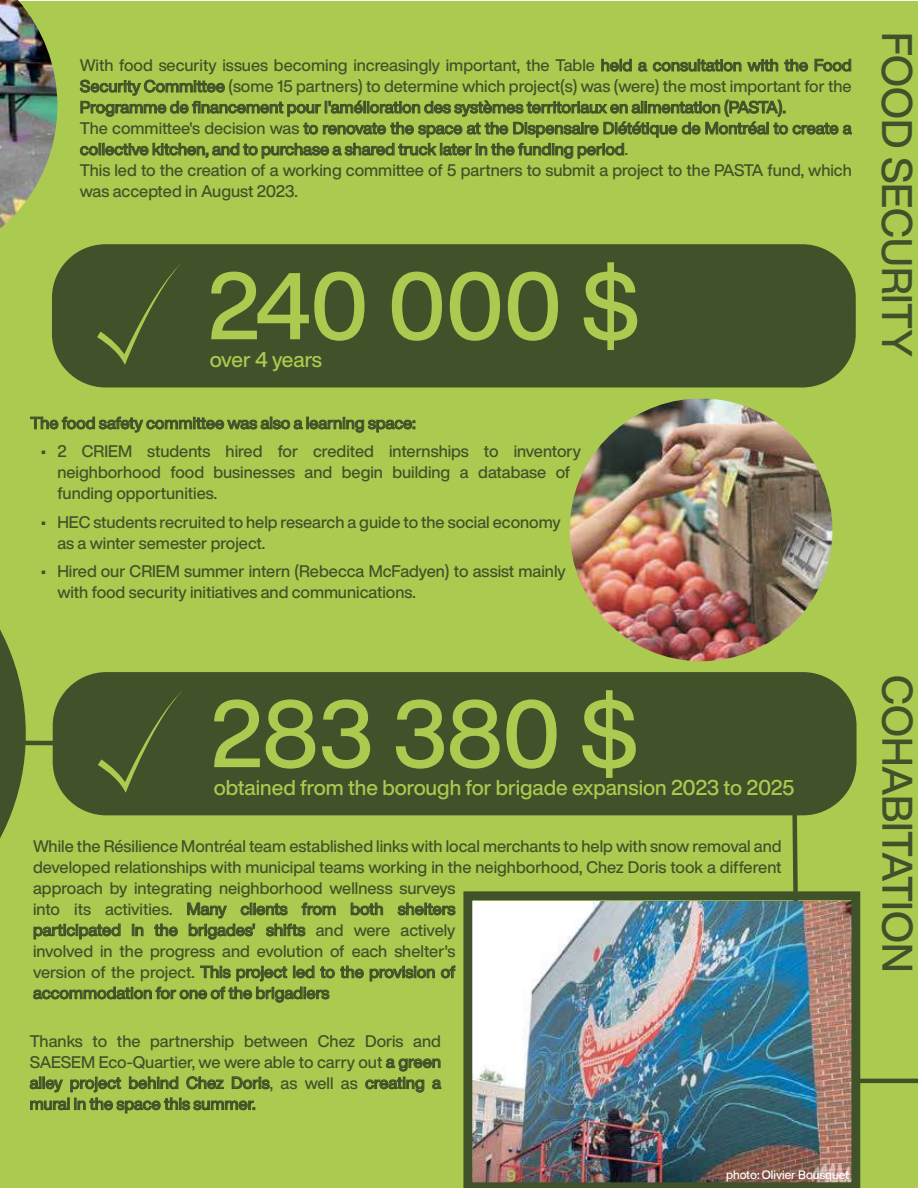
<style>
.page{position:relative;width:918px;height:1188px;background:#fff}
.page>*{position:absolute;margin:0;border:0;box-sizing:border-box;transform-origin:0 0}
.t1{font:500 93px "Helvetica Now Display";letter-spacing:-.005em;color:#aacb50}
.t2{font:500 42px "Helvetica Now Display";color:#405229}
.t3{font:500 25.65px "Helvetica Now Display";color:#aacb50}
.t4{font:500 21px "Helvetica Now Display";letter-spacing:-.005em;color:#aacb50}
.t5{font:500 21px "Helvetica Now Display";letter-spacing:-.025em;color:#aacb50}
.t6{font:500 16.5px/21px "Helvetica Now Display";color:#405229}
.t7{font:500 15px "Helvetica Now Display";color:#aacb50}
.t8{font:500 12px "Helvetica Now Display";color:#fff}
</style>
<div class="page">
<div style="left:0;top:1px;width:918px;height:1187px;background:#aacb50"></div>
<hr style="left:798px;top:1079px;width:120px;height:4px;background:#405229">
<svg style="left:26px;top:738px;width:775px;height:199px"></svg>
<svg style="left:601px;top:59px;width:31px;height:13px"></svg>
<svg style="left:638px;top:59px;width:170px;height:13px"></svg>
<svg style="left:814px;top:59px;width:38px;height:13px"></svg>
<svg style="left:80px;top:79px;width:772px;height:80px"></svg>
<svg style="left:30px;top:416px;width:385px;height:17px"></svg>
<svg style="left:350px;top:902px;width:33px;height:14px"></svg>
<svg style="left:397px;top:902px;width:59px;height:14px"></svg>
<svg style="left:33px;top:923px;width:88px;height:17px"></svg>
<svg style="left:132px;top:924px;width:12px;height:12px"></svg>
<svg style="left:154px;top:923px;width:24px;height:14px"></svg>
<svg style="left:187px;top:901px;width:149px;height:39px"></svg>
<svg style="left:441px;top:965px;width:15px;height:14px"></svg>
<svg style="left:33px;top:965px;width:402px;height:38px"></svg>
<svg style="left:365px;top:1058px;width:77px;height:35px"></svg>
<svg style="left:29px;top:1076px;width:241px;height:38px"></svg>
<div style="left:53px;top:672px;width:804px;height:143px;background:#405229;border-radius:54px"></div>
<svg style="left:98px;top:691px;width:84px;height:102px"></svg>
<div style="left:52px;top:244px;width:804px;height:143px;background:#405229;border-radius:54px"></div>
<svg style="left:97px;top:264px;width:83px;height:101px"></svg>
<img style="left:570px;top:399px;width:262px;height:262px;border-radius:129px">
<img style="left:463px;top:891px;width:397px;height:297px">
<svg style="left:0;top:629px;width:26px;height:209px"></svg>
<img style="left:0;top:0;width:57px;height:229px">
<p class="t6" style="left:80px;top:55px;width:773px">With food security issues becoming increasingly important, the Table held a consultation with the Food Security Committee (some 15 partners) to determine which project(s) was (were) the most important for the Programme de financement pour l'amélioration des systèmes territoriaux en alimentation (PASTA).<br>The committee's decision was to renovate the space at the Dispensaire Diététique de Montréal to create a collective kitchen, and to purchase a shared truck later in the funding period.<br>This led to the creation of a working committee of 5 partners to submit a project to the PASTA fund, which was accepted in August 2023.</p>
<h1 class="t1" style="left:207px;top:242px;width:434px">240 000 $</h1>
<p class="t5" style="left:210px;top:345px;width:114px">over 4 years</p>
<h3 class="t3" style="left:245px;top:338px;width:121px">pour 4 ans</h3>
<p class="t6" style="left:30px;top:412px;width:387px">The food safety committee was also a learning space:</p>
<p class="t6" style="left:57px;top:441px;width:525px;text-indent:-17px">• 2 CRIEM students hired for credited internships to inventory neighborhood food businesses and begin building a database of funding opportunities.</p>
<p class="t6" style="left:57px;top:511px;width:505px;text-indent:-17px">• HEC students recruited to help research a guide to the social economy as a winter semester project.</p>
<p class="t6" style="left:57px;top:561px;width:510px;text-indent:-17px">• Hired our CRIEM summer intern (Rebecca McFadyen) to assist mainly with food security initiatives and communications.</p>
<h2 class="t2" style="left:926px;top:32px;width:326px;rotate:90deg">FOOD SECURITY</h2>
<h1 class="t1" style="left:210px;top:670px;width:429px">283 380 $</h1>
<p class="t4" style="left:214px;top:773px;width:582px">obtained from the borough for brigade expansion 2023 to 2025</p>
<p class="t6" style="left:33px;top:835px;width:750px">While the Résilience Montréal team established links with local merchants to help with snow removal and developed relationships with municipal teams working in the neighborhood, Chez Doris took a different approach by integrating neighborhood wellness surveys<br>into its activities. Many clients from both shelters<br>participated in the brigades' shifts and were actively<br>involved in the progress and evolution of each shelter's<br>version of the project. This project led to the provision of<br>accommodation for one of the brigadiers</p>
<p class="t6" style="left:30px;top:1030px;width:413px;text-align:justify">Thanks to the partnership between Chez Doris and SAESEM Eco-Quartier, we were able to carry out a green alley project behind Chez Doris, as well as creating a mural in the space this summer.</p>
<p class="t7" style="left:507px;top:1166px;width:11px">9</p>
<p class="t8" style="left:726px;top:1167px;width:125px">photo: Olivier Bousquet</p>
<h2 class="t2" style="left:927px;top:675px;width:299px;rotate:90deg">COHABITATION</h2>
</div>
